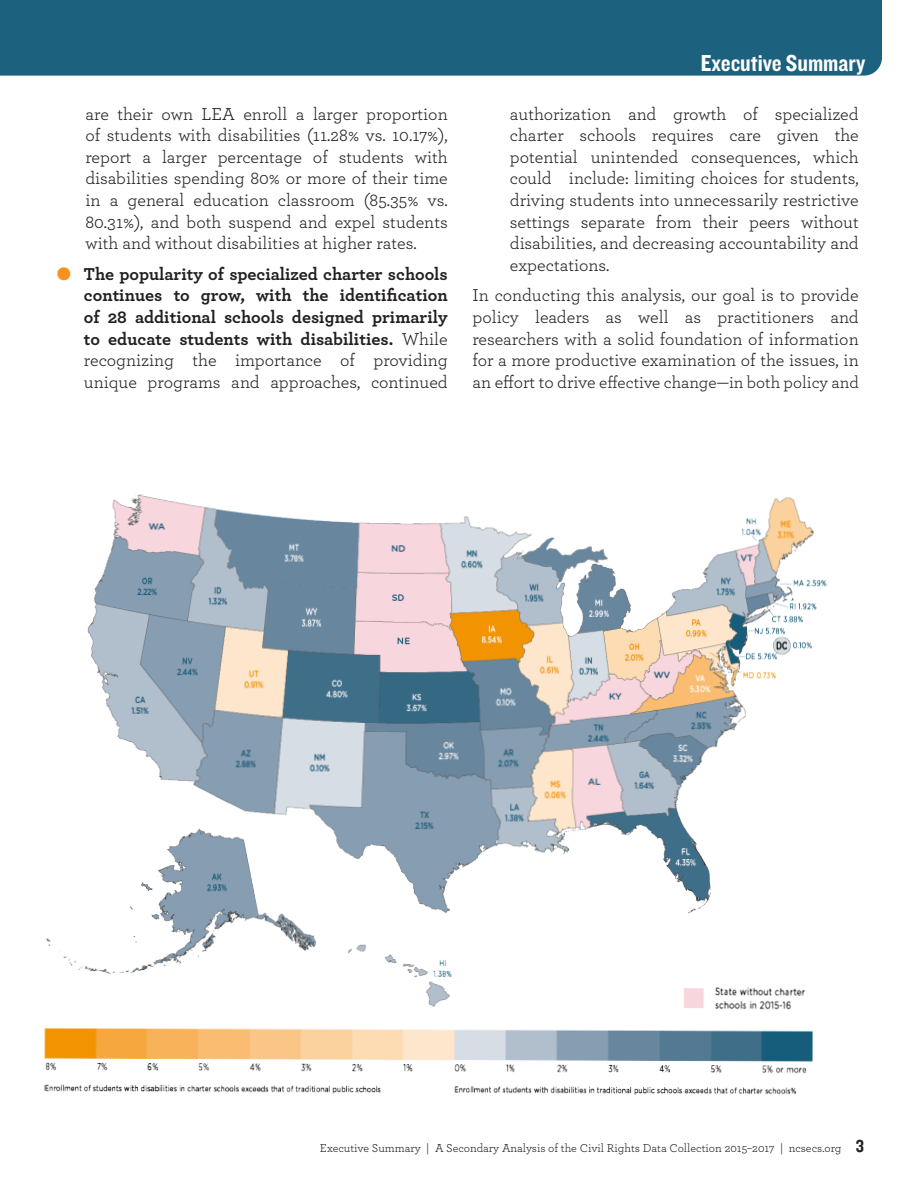
<style>
.page{position:relative;width:918px;height:1188px;background:#fff}
.page>*{position:absolute;margin:0;border:0;box-sizing:border-box;transform-origin:0 0}
.Subhead_1{font:24px "Knockout 50 Welterweight";color:#fff}
.Bullets_orange{font:18px/21.6px "Archer";color:#231f20;text-align:justify}
.t1{font:700 18px/21.6px "Archer";color:#231f20;text-align:justify}
.Bullets_orange-2{font:17.25px "Archer";color:#231f20}
.Body_text{font:12px "Archer";color:#231f20}
.s1{color:#f7931d}
.s2{font-weight:400}
.s3{font-size:18px}
.s4{font-family:"Knockout 50 Welterweight";font-size:18px}
</style>
<div class="page">
<div style="left:0;top:0;width:882px;height:76px;background:#1c617e"></div>
<img style="left:44px;top:494px;width:784px;height:601px">
<img style="left:520px;top:532px;width:93px;height:56px">
<p class="Bullets_orange" style="left:85px;top:102px;width:364px">are their own LEA enroll a larger proportion of students with disabilities (11.28% vs. 10.17%), report a larger percentage of students with disabilities spending 80% or more of their time in a general education classroom (85.35% vs.<br>80.31%), and both suspend and expel students with and without disabilities at higher rates.</p>
<p class="t1" style="left:84px;top:262px;width:365px;text-indent:-27px"><span class="s1">●</span> The popularity of specialized charter schools continues to grow, with the identification of 28 additional schools designed primarily to educate students with disabilities. <span class="s2">While recognizing the importance of providing unique programs and approaches, continued</span></p>
<p class="Subhead_1" style="left:701px;top:47px;width:166px">Executive Summary</p>
<p class="Bullets_orange" style="left:510px;top:102px;width:350px">authorization and growth of specialized charter schools requires care given the potential unintended consequences, which could include: limiting choices for students, driving students into unnecessarily restrictive settings separate from their peers without disabilities, and decreasing accountability and expectations.</p>
<p class="Bullets_orange" style="left:472px;top:284px;width:388px">In conducting this analysis, our goal is to provide policy leaders as well as practitioners and researchers with a solid foundation of information for a more productive examination of the issues, in</p>
<p class="Bullets_orange-2" style="left:472px;top:370px;width:388px"><span class="s3">an effort to drive</span> effective change—in both policy and</p>
<p class="Body_text" style="left:320px;top:1140px;width:546px">Executive Summary | A Secondary Analysis of the Civil Rights Data Collection 2015–2017 | ncsecs.org <span class="s4">3</span></p>
</div>
